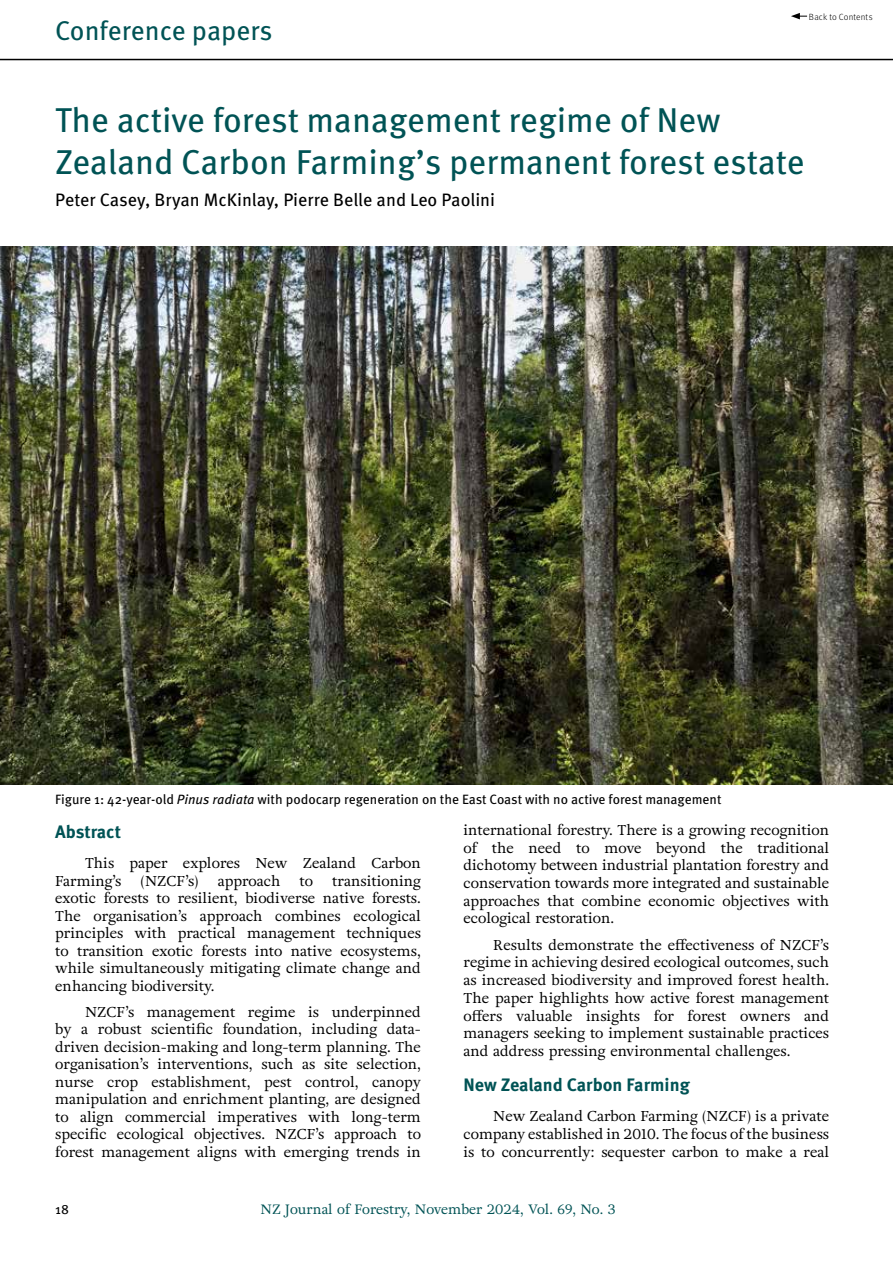
<style>
.page{position:relative;width:893px;height:1263px;background:#fff}
.page>*{position:absolute;margin:0;border:0;box-sizing:border-box;transform-origin:0 0}
.t1{font:34.5px/41.4px "Meta Pro";color:#005355}
.t2{font:27px "Meta Pro";color:#005355}
.t3{font:18px "Meta Pro";color:#000}
.t4{font:700 18px "Meta Pro";color:#005355}
.t5{font:14.25px/17.5px "Adriane Text";color:#000;text-align:justify}
.t6{font:13.5px "Meta Pro";color:#000}
.t7{font:13.5px "Adriane Text";color:#005355}
.t8{font:300 9px "Meta Pro";letter-spacing:.02em;color:#000}
.s1{font-style:italic}
</style>
<div class="page">
<hr style="left:0;top:59px;width:893px;height:1px;background:#000">
<img style="left:0;top:247px;width:893px;height:537px">
<svg style="left:791px;top:13px;width:16px;height:6px"></svg>
<h2 class="t2" style="left:55px;top:10px;width:219px">Conference papers</h2>
<p class="t8" style="left:809px;top:10px;width:65px">Back to Contents</p>
<h1 class="t1" style="left:55px;top:97px;width:751px">The active forest management regime of New<br>Zealand Carbon Farming’s permanent forest estate</h1>
<p class="t3" style="left:55px;top:186px;width:441px">Peter Casey, Bryan McKinlay, Pierre Belle and Leo Paolini</p>
<p class="t6" style="left:55px;top:789px;width:668px">Figure 1: 42-year-old <span class="s1">Pinus radiata</span> with podocarp regeneration on the East Coast with no active forest management</p>
<p class="t4" style="left:55px;top:817px;width:67px">Abstract</p>
<p class="t5" style="left:55px;top:854px;width:367px;text-indent:30px">This paper explores New Zealand Carbon<br>Farming’s</p>
<p class="t5" style="left:141px;top:872px;width:60px">(NZCF’s)</p>
<p class="t5" style="left:218px;top:872px;width:64px">approach</p>
<p class="t5" style="left:300px;top:872px;width:15px">to</p>
<p class="t5" style="left:55px;top:872px;width:367px;text-indent:277px">transitioning exotic forests to resilient, biodiverse native forests.<br>The organisation’s approach combines ecological principles with practical management techniques to transition exotic forests into native ecosystems, while simultaneously mitigating climate change and enhancing biodiversity.</p>
<p class="t5" style="left:55px;top:1003px;width:367px;text-indent:30px">NZCF’s management regime is underpinned by a robust scientific foundation, including data&shy;driven decision-making and long-term planning. The organisation’s interventions, such as site selection, nurse crop establishment, pest control, canopy manipulation and enrichment planting, are designed to align commercial imperatives with long-term specific ecological objectives. NZCF’s approach to forest management aligns with emerging trends in</p>
<p class="t5" style="left:463px;top:821px;width:367px">international forestry. There is a growing recognition of the need to move beyond the traditional dichotomy between industrial plantation forestry and conservation towards more integrated and sustainable approaches that combine economic objectives with ecological restoration.</p>
<p class="t5" style="left:463px;top:936px;width:367px;text-indent:30px">Results demonstrate the effectiveness of NZCF’s regime in achieving desired ecological outcomes, such as increased biodiversity and improved forest health.<br>The paper highlights how active forest management offers valuable insights for forest owners and managers seeking to implement sustainable practices and address pressing environmental challenges.</p>
<p class="t4" style="left:463px;top:1070px;width:228px">New Zealand Carbon Farming</p>
<p class="t5" style="left:463px;top:1107px;width:367px;text-indent:30px">New Zealand Carbon Farming (NZCF) is a private company established in 2010. The focus of the business is to concurrently: sequester carbon to make a real</p>
<p class="t6" style="left:55px;top:1198px;width:15px">18</p>
<p class="t7" style="left:260px;top:1199px;width:357px">NZ Journal of Forestry, November 2024, Vol. 69, No. 3</p>
</div>
